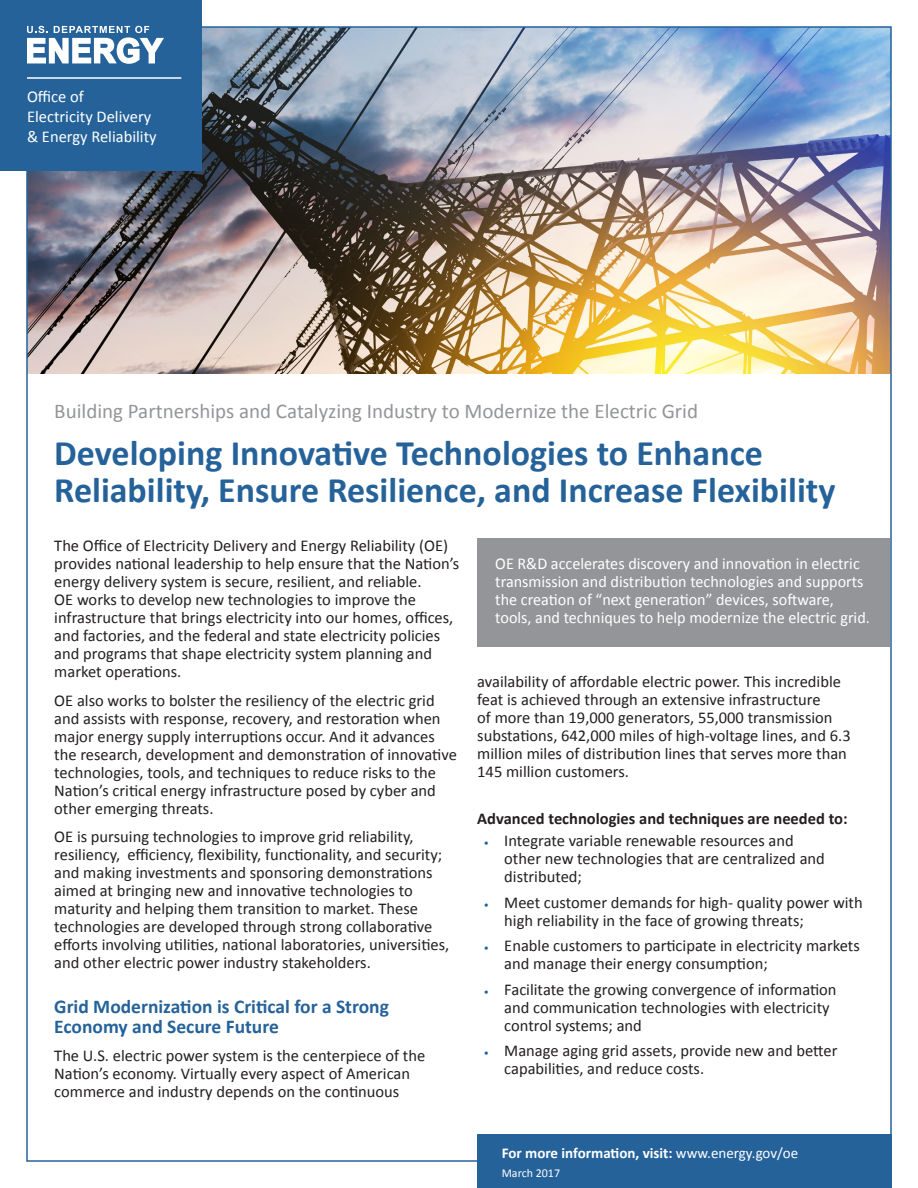
<style>
.page{position:relative;width:918px;height:1188px;background:#fff}
.page>*{position:absolute;margin:0;border:0;box-sizing:border-box;transform-origin:0 0}
.Header_Main{font:700 36px/37.5px "Calibri";color:#25629a}
.t1{font:21px "Calibri";color:#939598}
.t2{font:700 19.5px/19.5px "Calibri";color:#25629a}
.Body{font:16.5px/18px "Calibri";color:#231f20}
.Call_Out{font:16.5px/18px "Calibri";color:#fff}
.Header_2{font:700 16.5px "Calibri";color:#231f20}
.Call_Out-2{font:700 15px "Calibri";color:#fff}
.Call_Out-3{font:12px "Calibri";color:#fff}
.s1{font-weight:700;font-size:9px;color:#25629a}
.s2{font-weight:400}
</style>
<div class="page">
<img style="left:29px;top:29px;width:860px;height:345px">
<div style="left:477px;top:1134px;width:415px;height:54px;background:#25629a"></div>
<div style="left:477px;top:539px;width:413px;height:108px;background:#939598"></div>
<div style="left:0;top:0;width:202px;height:171px;background:#25629a"></div>
<svg style="left:27px;top:26px;width:137px;height:38px"></svg>
<hr style="left:27px;top:77px;width:154px;height:2px;background:#fff">
<p class="Call_Out" style="left:27px;top:88px;width:58px">Office of</p>
<p class="Call_Out" style="left:27px;top:108px;width:126px">Electricity Delivery</p>
<p class="Call_Out" style="left:27px;top:128px;width:131px">&amp; Energy Reliability</p>
<p class="t1" style="left:54px;top:398px;width:645px">Building Partnerships and Catalyzing Industry to Modernize the Electric Grid</p>
<p class="Header_Main" style="left:54px;top:434px;width:783px">Developing Innovative Technologies to Enhance<br>Reliability, Ensure Resilience, and Increase Flexibility</p>
<p class="Body" style="left:54px;top:537px;width:407px">The Office of Electricity Delivery and Energy Reliability (OE) provides national leadership to help ensure that the Nation’s energy delivery system is secure, resilient, and reliable.<br>OE works to develop new technologies to improve the infrastructure that brings electricity into our homes, offices, and factories, and the federal and state electricity policies and programs that shape electricity system planning and market operations.</p>
<p class="Body" style="left:54px;top:691px;width:404px">OE also works to bolster the resiliency of the electric grid and assists with response, recovery, and restoration when major energy supply interruptions occur. And it advances the research, development and demonstration of innovative technologies, tools, and techniques to reduce risks to the Nation’s critical energy infrastructure posed by cyber and other emerging threats.</p>
<p class="Body" style="left:54px;top:828px;width:397px">OE is pursuing technologies to improve grid reliability, resiliency, efficiency, flexibility, functionality, and security; and making investments and sponsoring demonstrations aimed at bringing new and innovative technologies to maturity and helping them transition to market. These technologies are developed through strong collaborative efforts involving utilities, national laboratories, universities, and other electric power industry stakeholders.</p>
<p class="t2" style="left:54px;top:997px;width:336px">Grid Modernization is Critical for a Strong<br>Economy and Secure Future</p>
<p class="Body" style="left:54px;top:1047px;width:372px">The U.S. electric power system is the centerpiece of the<br>Nation’s economy. Virtually every aspect of American commerce and industry depends on the continuous</p>
<p class="Call_Out" style="left:495px;top:555px;width:376px">OE R&amp;D accelerates discovery and innovation in electric transmission and distribution technologies and supports the creation of “next generation” devices, software, tools, and techniques to help modernize the electric grid.</p>
<p class="Body" style="left:477px;top:673px;width:375px">availability of affordable electric power. This incredible feat is achieved through an extensive infrastructure<br>of more than 19,000 generators, 55,000 transmission substations, 642,000 miles of high-voltage lines, and 6.3 million miles of distribution lines that serves more than 145 million customers.</p>
<p class="Header_2" style="left:477px;top:808px;width:372px">Advanced technologies and techniques are needed to:</p>
<p class="Body" style="left:504px;top:832px;width:322px;text-indent:-20px"><span class="s1">•</span> Integrate variable renewable resources and other new technologies that are centralized and distributed;</p>
<p class="Body" style="left:504px;top:893px;width:360px;text-indent:-20px"><span class="s1">•</span> Meet customer demands for high- quality power with high reliability in the face of growing threats;</p>
<p class="Body" style="left:504px;top:937px;width:357px;text-indent:-20px"><span class="s1">•</span> Enable customers to participate in electricity markets and manage their energy consumption;</p>
<p class="Body" style="left:504px;top:980px;width:334px;text-indent:-20px"><span class="s1">•</span> Facilitate the growing convergence of information and communication technologies with electricity control systems; and</p>
<p class="Body" style="left:504px;top:1042px;width:335px;text-indent:-20px"><span class="s1">•</span> Manage aging grid assets, provide new and better capabilities, and reduce costs.</p>
<p class="Call_Out-2" style="left:502px;top:1143px;width:298px">For more information, visit: <span class="s2">www.energy.gov/oe</span></p>
<p class="Call_Out-3" style="left:502px;top:1166px;width:60px">March 2017</p>
</div>
